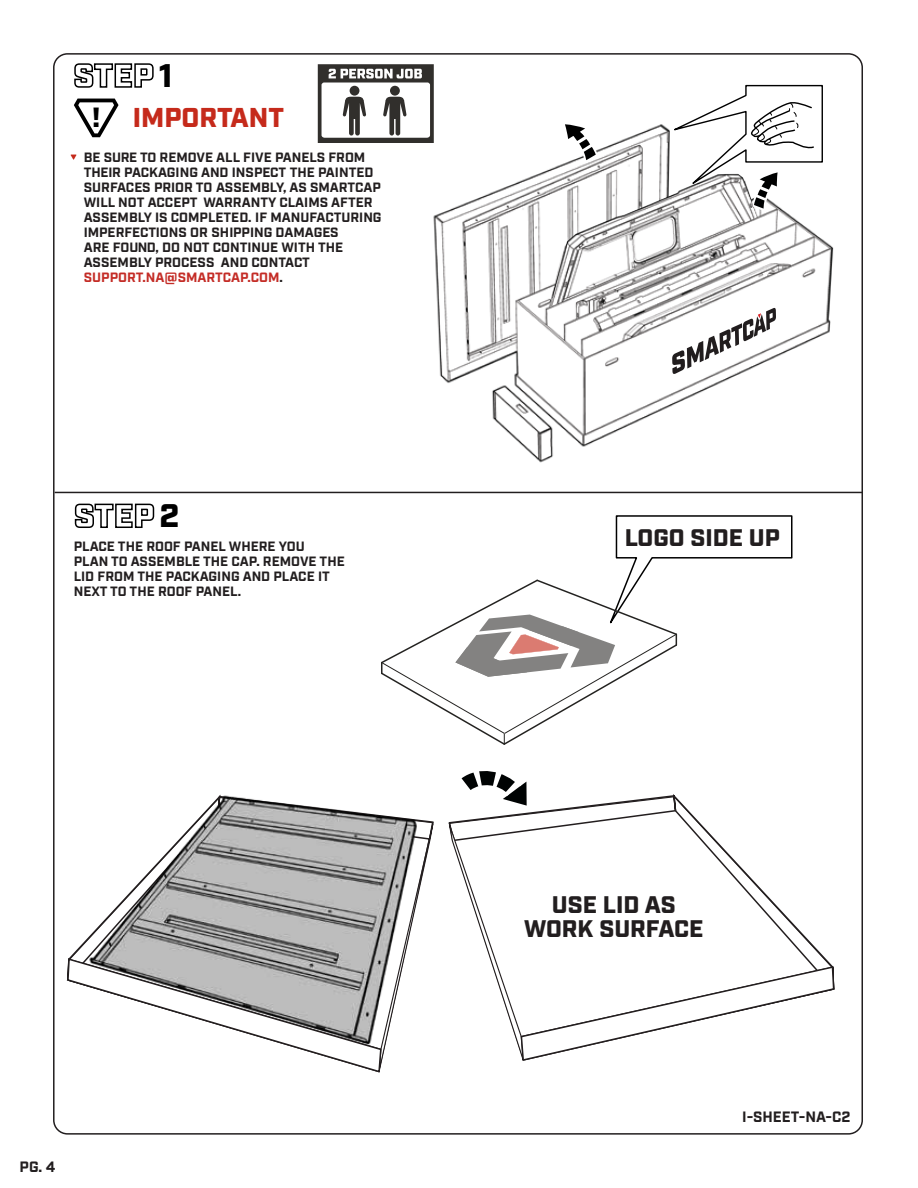
<style>
.page{position:relative;width:918px;height:1188px;background:#fff}
.page>*{position:absolute;margin:0;border:0;box-sizing:border-box;transform-origin:0 0}
.t1{font:900 32.7px "Industry";color:#000}
.t2{font:900 27.75px "Industry";color:#000}
.t3{font:900 27.3px "Industry";color:#c52a1b}
.t4{font:900 24px/24px "Industry";color:#221e1f;text-align:center}
.t5{font:700 15px "Industry";color:#221e1f}
.t6{font:700 13.5px/15px "Industry";color:#221e1f}
.s1{color:#c42c26}
</style>
<div class="page">
<svg style="left:71px;top:155px;width:5px;height:5px"></svg>
<img style="left:433px;top:124px;width:401px;height:339px">
<svg style="left:672px;top:307px;width:104px;height:68px"></svg>
<hr style="left:55px;top:492px;width:808px;height:1px;background:#221e1f">
<svg style="left:66px;top:771px;width:769px;height:302px"></svg>
<svg style="left:381px;top:515px;width:412px;height:230px"></svg>
<img style="left:549px;top:174px;width:208px;height:133px">
<svg style="left:563px;top:124px;width:34px;height:39px"></svg>
<svg style="left:74px;top:99px;width:45px;height:38px"></svg>
<svg style="left:74px;top:63px;width:80px;height:25px"></svg>
<svg style="left:74px;top:503px;width:81px;height:25px"></svg>
<svg style="left:318px;top:64px;width:116px;height:79px"></svg>
<svg style="left:661px;top:84px;width:163px;height:127px"></svg>
<h2 class="t2" style="left:92px;top:101px;width:9px">!</h2>
<h1 class="t1" style="left:159px;top:56px;width:15px">1</h1>
<h3 class="t3" style="left:133px;top:101px;width:153px">IMPORTANT</h3>
<p class="t6" style="left:84px;top:151px;width:299px">BE SURE TO REMOVE ALL FIVE PANELS FROM THEIR PACKAGING AND INSPECT THE PAINTED SURFACES PRIOR TO ASSEMBLY, AS SMARTCAP WILL NOT ACCEPT WARRANTY CLAIMS AFTER ASSEMBLY IS COMPLETED. IF MANUFACTURING IMPERFECTIONS OR SHIPPING DAMAGES<br>ARE FOUND, DO NOT CONTINUE WITH THE ASSEMBLY PROCESS AND CONTACT <span class="s1">SUPPORT.NA@SMARTCAP.COM</span>.</p>
<h1 class="t1" style="left:159px;top:496px;width:21px">2</h1>
<p class="t6" style="left:74px;top:539px;width:273px">PLACE THE ROOF PANEL WHERE YOU<br>PLAN TO ASSEMBLE THE CAP. REMOVE THE<br>LID FROM THE PACKAGING AND PLACE IT<br>NEXT TO THE ROOF PANEL.</p>
<p class="t5" style="left:20px;top:1158px;width:37px">PG. 4</p>
<h3 class="t4" style="left:625px;top:527px;width:157px">LOGO SIDE UP</h3>
<h3 class="t4" style="left:524px;top:894px;width:181px">USE LID AS<br>WORK SURFACE</h3>
<p class="t5" style="left:742px;top:1108px;width:110px">I-SHEET-NA-C2</p>
</div>
